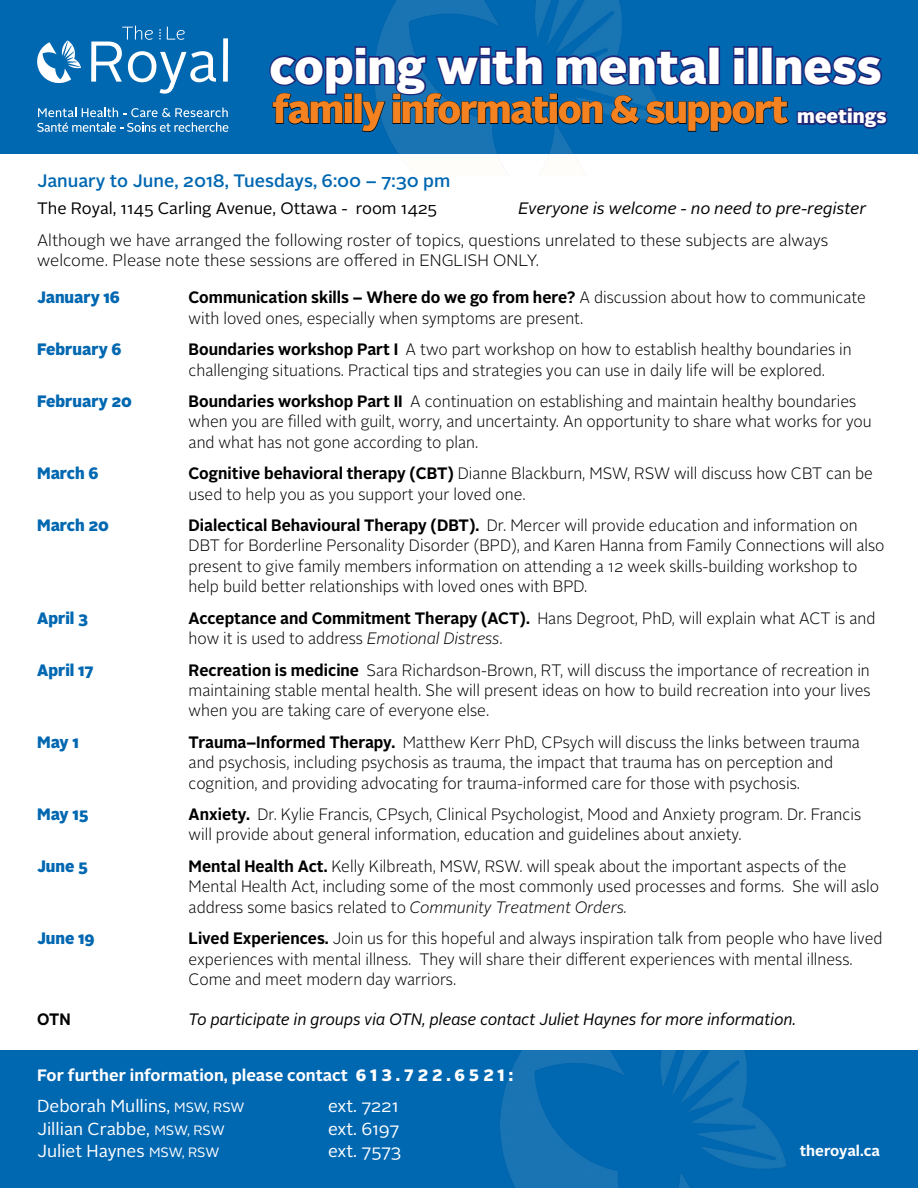
<style>
.page{position:relative;width:918px;height:1188px;background:#fff}
.page>*{position:absolute;margin:0;border:0;box-sizing:border-box;transform-origin:0 0}
.t1{font:900 48px "Alright Sans";color:#fff}
.t2{font:900 39px "Alright Sans";letter-spacing:-.04em;color:#f58220}
.t3{font:500 18px "Alright Sans";color:#0067b1}
.t4{font:17.4px "Alright Sans";color:#fff}
.t5{font:300 16.5px/20.4px "Alright Sans";color:#000;scale:.95 1}
.t6{font:300 16.5px/19.5px "Alright Sans";color:#000}
.t7{font:italic 16.5px "Alright Sans";color:#000;scale:.95 1}
.t8{font:900 16.5px "Alright Sans";color:#0067b1;scale:.95 1}
.t9{font:700 16.5px "Alright Sans";color:#fff}
.t10{font:16.5px "Alright Sans";color:#000}
.t11{font:italic 16.5px "Alright Sans";color:#000}
.t12{font:700 16.5px "Alright Sans";color:#000;scale:.93 1}
.t13{font:700 15px "Alright Sans";color:#fff}
.s1{font-size:19.5px;color:#fff}
.s2{font-weight:700}
.s3{font-style:italic}
.s4{color:#fff}
.s5{font-weight:700;font-style:normal;color:#fff}
.s6{font-weight:900}
.s7{font-size:13.5px}
</style>
<div class="page">
<div style="left:0;top:1050px;width:918px;height:138px;background:#0067b1"></div>
<div style="left:0;top:0;width:918px;height:153px;background:#0067b1"></div>
<svg style="left:37px;top:40px;width:44px;height:44px"></svg>
<div style="left:223px;top:38px;width:5px;height:44px;background:#fff"></div>
<svg style="left:91px;top:26px;width:125px;height:68px"></svg>
<svg style="left:37px;top:108px;width:191px;height:24px"></svg>
<img style="left:347px;top:0;width:339px;height:154px">
<svg style="left:269px;top:45px;width:619px;height:87px"></svg>
<img style="left:500px;top:1050px;width:286px;height:138px">
<h1 class="t1" style="left:270px;top:33px;width:614px">coping with mental illness</h1>
<h2 class="t2" style="left:272px;top:82px;width:616px">family information &amp; support <span class="s1">meetings</span></h2>
<p class="t3" style="left:37px;top:168px;width:415px">January to June, 2018, Tuesdays, 6:00 – 7:30 pm</p>
<p class="t10" style="left:37px;top:197px;width:402px">The Royal, 1145 Carling Avenue, Ottawa - room 1425</p>
<p class="t11" style="left:519px;top:197px;width:349px">Everyone is welcome - no need to pre-register</p>
<p class="t6" style="left:37px;top:231px;width:793px">Although we have arranged the following roster of topics, questions unrelated to these subjects are always welcome. Please note these sessions are offered in ENGLISH ONLY.</p>
<p class="t8" style="left:37px;top:286px;width:89px">January 16</p>
<p class="t5" style="left:189px;top:288px;width:715px"><span class="s2">Communication skills – Where do we go from here?</span> A discussion about how to communicate with loved ones, especially when symptoms are present.</p>
<p class="t8" style="left:37px;top:338px;width:90px">February 6</p>
<p class="t5" style="left:189px;top:340px;width:700px"><span class="s2">Boundaries workshop Part I</span> A two part workshop on how to establish healthy boundaries in challenging situations. Practical tips and strategies you can use in daily life will be explored.</p>
<p class="t8" style="left:37px;top:389px;width:101px">February 20</p>
<p class="t5" style="left:189px;top:391px;width:721px"><span class="s2">Boundaries workshop Part II</span> A continuation on establishing and maintain healthy boundaries when you are filled with guilt, worry, and uncertainty. An opportunity to share what works for you and what has not gone according to plan.</p>
<p class="t8" style="left:37px;top:462px;width:66px">March 6</p>
<p class="t5" style="left:189px;top:464px;width:722px"><span class="s2">Cognitive behavioral therapy (CBT)</span> Dianne Blackburn, MSW, RSW will discuss how CBT can be used to help you as you support your loved one.</p>
<p class="t8" style="left:37px;top:514px;width:77px">March 20</p>
<p class="t5" style="left:189px;top:515px;width:734px"><span class="s2">Dialectical Behavioural Therapy (DBT).</span> Dr. Mercer will provide education and information on DBT for Borderline Personality Disorder (BPD), and Karen Hanna from Family Connections will also present to give family members information on attending a 12 week skills-building workshop to help build better relationships with loved ones with BPD.</p>
<p class="t8" style="left:37px;top:606px;width:55px">April 3</p>
<p class="t5" style="left:189px;top:608px;width:724px"><span class="s2">Acceptance and Commitment Therapy (ACT).</span> Hans Degroot, PhD, will explain what ACT is and how it is used to address <span class="s3">Emotional Distress</span>.</p>
<p class="t8" style="left:37px;top:658px;width:61px">April 17</p>
<p class="t5" style="left:189px;top:660px;width:719px;text-align:justify"><span class="s2">Recreation is medicine</span> Sara Richardson-Brown, RT, will discuss the importance of recreation in maintaining stable mental health. She will present ideas on how to build recreation into your lives when you are taking care of everyone else.</p>
<p class="t8" style="left:37px;top:730px;width:46px">May 1</p>
<p class="t5" style="left:189px;top:732px;width:708px"><span class="s2">Trauma–Informed Therapy.</span> Matthew Kerr PhD, CPsych will discuss the links between trauma and psychosis, including psychosis as trauma, the impact that trauma has on perception and cognition, and providing advocating for trauma-informed care for those with psychosis.</p>
<p class="t8" style="left:37px;top:802px;width:56px">May 15</p>
<p class="t5" style="left:189px;top:804px;width:710px"><span class="s2">Anxiety.</span> Dr. Kylie Francis, CPsych, Clinical Psychologist, Mood and Anxiety program. Dr. Francis will provide about general information, education and guidelines about anxiety.</p>
<p class="t8" style="left:37px;top:854px;width:55px">June 5</p>
<p class="t5" style="left:189px;top:856px;width:728px"><span class="s2">Mental Health Act.</span> Kelly Kilbreath, MSW, RSW. will speak about the important aspects of the<br>Mental Health Act, including some of the most commonly used processes and forms. She will aslo address some basics related to <span class="s3">Community Treatment Orders.</span></p>
<p class="t8" style="left:37px;top:927px;width:62px">June 19</p>
<p class="t5" style="left:189px;top:928px;width:732px"><span class="s2">Lived Experiences.</span> Join us for this hopeful and always inspiration talk from people who have lived experiences with mental illness. They will share their different experiences with mental illness.<br>Come and meet modern day warriors.</p>
<p class="t12" style="left:37px;top:1007px;width:49px">OTN<span class="s4">F</span></p>
<p class="t7" style="left:189px;top:1008px;width:679px">To participate in groups via OTN, please contact Juliet Haynes for more information.<span class="s4">For</span> <span class="s5">f</span></p>
<p class="t9" style="left:37px;top:1064px;width:477px">For further information, please contact <span class="s6">6 1 3 . 7 2 2 . 6 5 2 1 :</span></p>
<p class="t4" style="left:37px;top:1095px;width:209px">Deborah Mullins, <span class="s7">MSW, RSW</span></p>
<p class="t4" style="left:328px;top:1095px;width:72px">ext. 7221</p>
<p class="t4" style="left:37px;top:1117px;width:189px">Jillian Crabbe, <span class="s7">MSW, RSW</span></p>
<p class="t4" style="left:328px;top:1117px;width:73px">ext. 6197</p>
<p class="t4" style="left:37px;top:1140px;width:184px">Juliet Haynes <span class="s7">MSW, RSW</span></p>
<p class="t4" style="left:328px;top:1140px;width:75px">ext. 7573</p>
<p class="t13" style="left:800px;top:1140px;width:82px">theroyal.ca</p>
</div>
